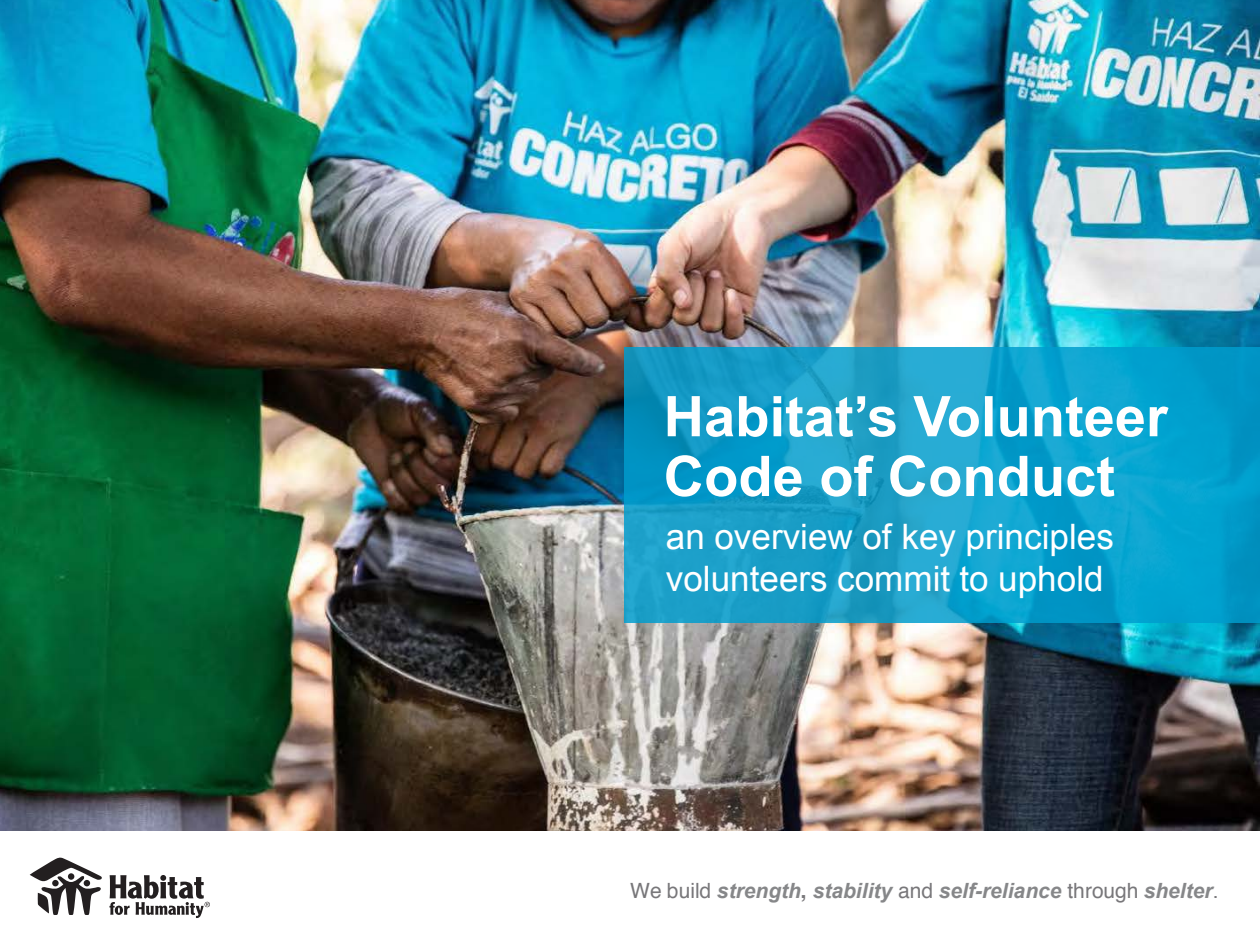
<style>
.page{position:relative;width:1260px;height:945px;background:#fff}
.page>*{position:absolute;margin:0;border:0;box-sizing:border-box;transform-origin:0 0}
.t1{font:700 56px "Arial";color:#fff}
.t2{font:35px/42px "Arial";color:#fff}
.t3{font:italic 700 21px "Arial";color:#868789}
.s1{font-family:"Helvetica";font-weight:400;font-style:normal;color:#78777a}
.s2{font-family:"Helvetica";font-style:normal;color:#78777a}
</style>
<div class="page">
<img style="left:0;top:0;width:1260px;height:831px">
<svg style="left:624px;top:348px;width:636px;height:275px;background:#109fca"></svg>
<svg style="left:668px;top:396px;width:501px;height:41px"></svg>
<svg style="left:30px;top:858px;width:72px;height:57px"></svg>
<svg style="left:109px;top:875px;width:101px;height:43px"></svg>
<h1 class="t1" style="left:664px;top:439px;width:453px">Code of Conduct</h1>
<h2 class="t2" style="left:666px;top:516px;width:450px">an overview of key principles volunteers commit to uphold</h2>
<p class="t3" style="left:630px;top:877px;width:590px"><span class="s1">We build</span> strength<span class="s2">,</span> stability <span class="s1">and</span> self-reliance <span class="s1">through</span> shelter<span class="s1">.</span></p>
</div>
